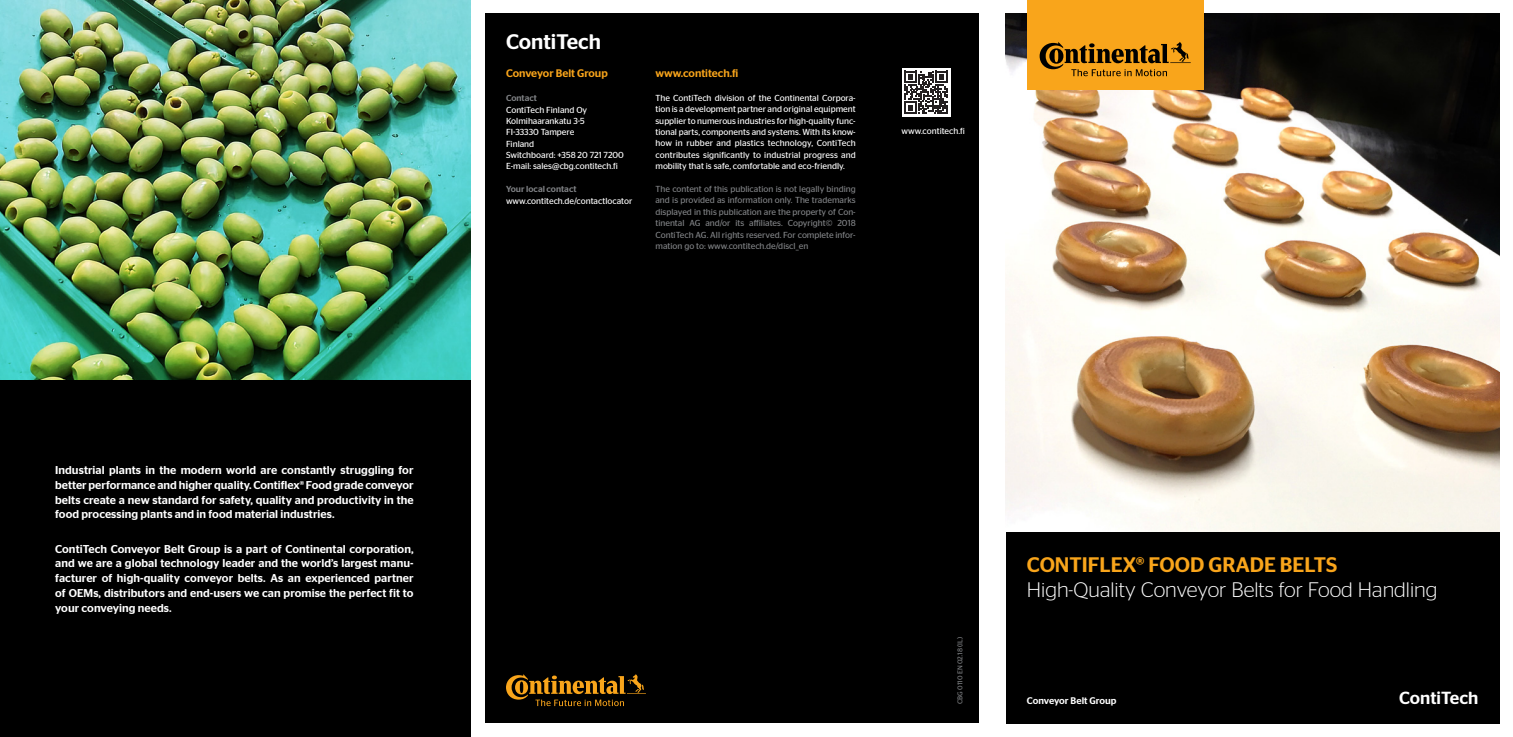
<style>
.page{position:relative;width:1513px;height:737px;background:#fff}
.page>*{position:absolute;margin:0;border:0;box-sizing:border-box;transform-origin:0 0}
.t1{font:300 21px/25.2px "Stag Sans";color:#fff}
.t2{font:500 21px "Stag Sans";color:#fff}
.t3{font:500 17.5px "Stag Sans";color:#fff}
.Slag_Sans_Light_10_1{font:500 11.38px/14.9px "Stag Sans";letter-spacing:.005em;color:#fff;text-align:justify}
.t4{font:500 10.94px "Stag Sans";color:#f9a51b}
.t5{font:500 9.62px "Stag Sans";color:#fff}
.t6{font:8.75px/11.4px "Stag Sans";color:#fff;text-align:justify}
.t7{font:8.75px/11.4px "Stag Sans";color:#808285;text-align:justify}
.t8{font:500 8.75px "Stag Sans";color:#808285}
.t9{font:7px "Stag Sans";color:#808285}
.s1{font-weight:500;color:#f9a51b}
</style>
<div class="page">
<div style="left:1006px;top:250px;width:493px;height:473px;background:#000"></div>
<img style="left:1006px;top:14px;width:493px;height:517px">
<div style="left:485px;top:14px;width:494px;height:708px;background:#000"></div>
<svg style="left:902px;top:68px;width:48px;height:48px"></svg>
<svg style="left:905px;top:71px;width:42px;height:43px;background:#716e6f"></svg>
<div style="left:0;top:0;width:471px;height:737px;background:#000"></div>
<img style="left:0;top:0;width:471px;height:379px">
<div style="left:1027px;top:0;width:176px;height:90px;background:#f9a51b"></div>
<svg style="left:1040px;top:42px;width:151px;height:34px"></svg>
<svg style="left:506px;top:674px;width:140px;height:32px"></svg>
<p class="Slag_Sans_Light_10_1" style="left:55px;top:462px;width:360px">Industrial plants in the modern world are constantly struggling for better performance and higher quality. Contiflex® Food grade conveyor belts create a new standard for safety, quality and productivity in the food processing plants and in food material industries.</p>
<p class="Slag_Sans_Light_10_1" style="left:55px;top:541px;width:360px">ContiTech Conveyor Belt Group is a part of Continental corporation, and we are a global technology leader and the world’s largest manu&shy;facturer of high-quality conveyor belts. As an experienced partner of OEMs, distributors and end-users we can promise the perfect fit to your conveying needs.</p>
<p class="t2" style="left:506px;top:30px;width:96px">ContiTech</p>
<p class="t4" style="left:506px;top:66px;width:103px">Conveyor Belt Group</p>
<p class="t8" style="left:506px;top:93px;width:32px">Contact</p>
<p class="t6" style="left:506px;top:104px;width:83px">ContiTech Finland Oy</p>
<p class="t6" style="left:506px;top:115px;width:80px">Kolmihaarankatu 3-5</p>
<p class="t6" style="left:506px;top:126px;width:70px">FI-33330 Tampere</p>
<p class="t6" style="left:506px;top:138px;width:30px">Finland</p>
<p class="t6" style="left:506px;top:149px;width:119px">Switchboard: +358 20 721 7200</p>
<p class="t6" style="left:506px;top:161px;width:113px">E-mail: sales@cbg.contitech.fi</p>
<p class="t8" style="left:506px;top:184px;width:72px">Your local contact</p>
<p class="t6" style="left:506px;top:195px;width:128px">www.contitech.de/contactlocator</p>
<p class="t4" style="left:655px;top:66px;width:85px">www.contitech.fi</p>
<p class="t6" style="left:655px;top:92px;width:202px">The ContiTech division of the Continental Corpora&shy;tion is a development partner and original equipment supplier to numerous industries for high-quality func&shy;tional parts, components and systems. With its know&shy;how in rubber and plastics technology, ContiTech contributes significantly to industrial progress and mobility that is safe, comfortable and eco-friendly.</p>
<p class="t7" style="left:655px;top:183px;width:202px">The content of this publication is not legally binding and is provided as information only. The trademarks displayed in this publication are the property of Con&shy;tinental AG and/or its affiliates. Copyright© 2018<br>ContiTech AG. All rights reserved. For complete infor&shy;mation go to: www.contitech.de/discl_en</p>
<p class="t6" style="left:902px;top:125px;width:65px">www.contitech.fi</p>
<p class="t9" style="left:956px;top:704px;width:69px;rotate:-90deg">CBG 0110 EN 02.18 (IL)</p>
<p class="t1" style="left:1027px;top:552px;width:412px"><span class="s1">CONTIFLEX® FOOD GRADE BELTS<br></span>High-Quality Conveyor Belts for Food Handling</p>
<p class="t5" style="left:1027px;top:695px;width:91px">Conveyor Belt Group</p>
<p class="t3" style="left:1399px;top:688px;width:81px">ContiTech</p>
</div>
